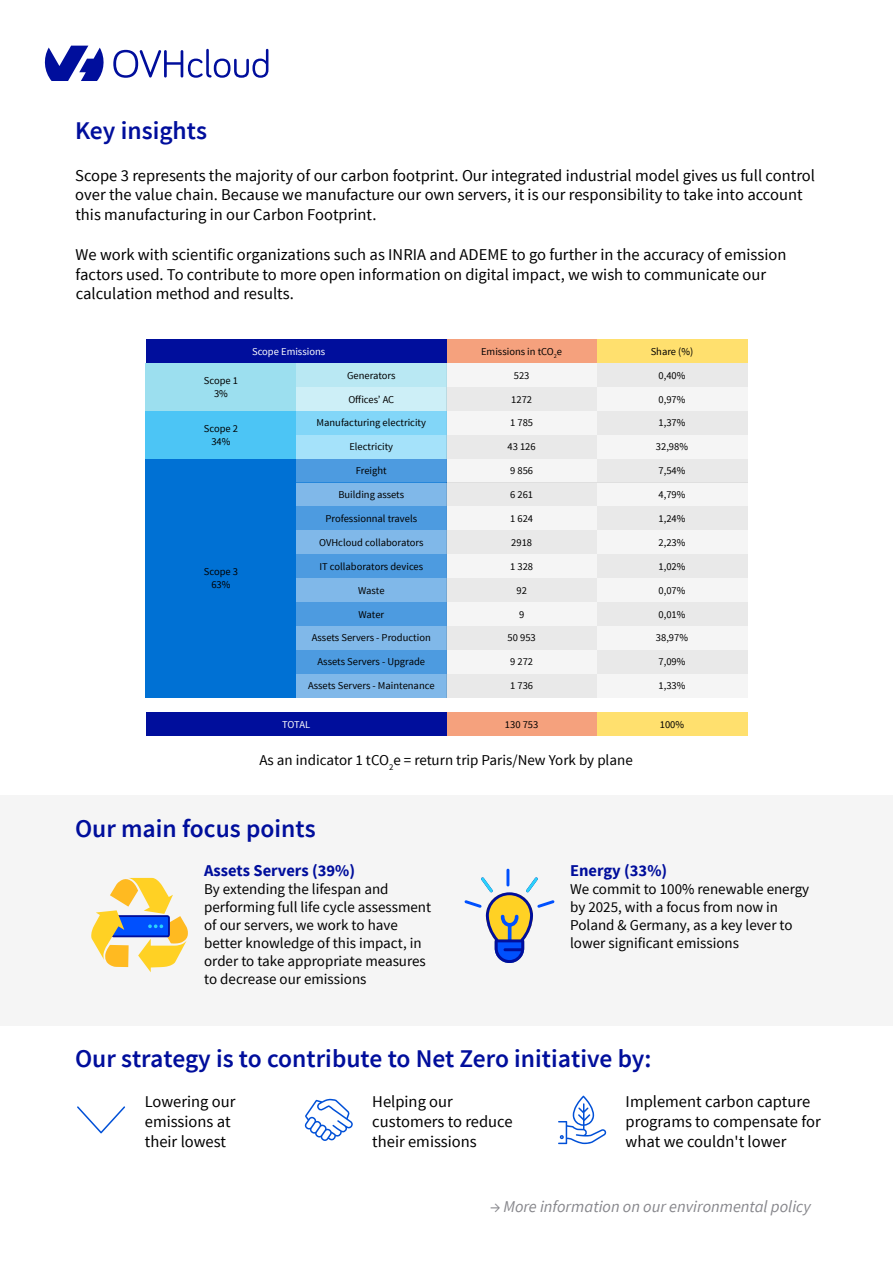
<style>
.page{position:relative;width:893px;height:1263px;background:#fff}
.page>*{position:absolute;margin:0;border:0;box-sizing:border-box;transform-origin:0 0}
.t1{font:600 25.5px "Source Sans Pro";color:#000e9c}
.t2{font:16.5px/19.8px "Source Sans Pro";color:#000}
.t3{font:italic 16.5px "Source Sans Pro";color:#87878c}
.t4{font:700 16.5px "Source Sans Pro";color:#000e9c}
.t5{font:15px/18px "Source Sans Pro";color:#000}
.t6{font:10.5px/12.6px "Source Sans Pro";color:#000;text-align:center}
.t7{font:10.5px "Source Sans Pro";color:#fff}
</style>
<div class="page">
<div style="left:0;top:795px;width:893px;height:230px;background:#f5f5f5"></div>
<div style="left:446px;top:712px;width:151px;height:24px;background:#f5a17d"></div>
<div style="left:597px;top:712px;width:150px;height:24px;background:#ffe06e"></div>
<div style="left:296px;top:459px;width:150px;height:23px;background:#4d9be0"></div>
<div style="left:296px;top:482px;width:150px;height:24px;background:#80b8e9"></div>
<div style="left:296px;top:506px;width:150px;height:24px;background:#4d9be0"></div>
<div style="left:296px;top:530px;width:150px;height:24px;background:#80b8e9"></div>
<div style="left:296px;top:554px;width:150px;height:24px;background:#4d9be0"></div>
<div style="left:296px;top:578px;width:150px;height:24px;background:#80b8e9"></div>
<div style="left:296px;top:602px;width:150px;height:24px;background:#4d9be0"></div>
<div style="left:296px;top:626px;width:150px;height:24px;background:#80b8e9"></div>
<div style="left:296px;top:650px;width:150px;height:24px;background:#4d9be0"></div>
<div style="left:296px;top:674px;width:150px;height:23px;background:#80b8e9"></div>
<div style="left:296px;top:411px;width:150px;height:24px;background:#82d6f8"></div>
<div style="left:296px;top:435px;width:150px;height:24px;background:#a5e2fa"></div>
<div style="left:296px;top:363px;width:150px;height:24px;background:#b9e8f3"></div>
<div style="left:296px;top:387px;width:150px;height:24px;background:#cdeff7"></div>
<div style="left:597px;top:339px;width:150px;height:24px;background:#ffe06e"></div>
<div style="left:446px;top:339px;width:151px;height:24px;background:#f5a17d"></div>
<div style="left:146px;top:363px;width:150px;height:48px;background:#9cdfef"></div>
<div style="left:146px;top:339px;width:300px;height:24px;background:#000e9c"></div>
<div style="left:146px;top:411px;width:150px;height:48px;background:#4cc5f5"></div>
<div style="left:146px;top:459px;width:150px;height:238px;background:#0071d4"></div>
<div style="left:146px;top:712px;width:300px;height:24px;background:#000e9c"></div>
<div style="left:597px;top:363px;width:150px;height:24px;background:#e9e9e9"></div>
<div style="left:597px;top:387px;width:150px;height:24px;background:#f5f5f5"></div>
<div style="left:597px;top:411px;width:150px;height:24px;background:#e9e9e9"></div>
<div style="left:597px;top:435px;width:150px;height:24px;background:#f5f5f5"></div>
<div style="left:597px;top:459px;width:150px;height:23px;background:#e9e9e9"></div>
<div style="left:597px;top:482px;width:150px;height:24px;background:#f5f5f5"></div>
<div style="left:597px;top:506px;width:150px;height:24px;background:#e9e9e9"></div>
<div style="left:597px;top:530px;width:150px;height:24px;background:#f5f5f5"></div>
<div style="left:597px;top:554px;width:150px;height:24px;background:#e9e9e9"></div>
<div style="left:597px;top:578px;width:150px;height:24px;background:#f5f5f5"></div>
<div style="left:597px;top:602px;width:150px;height:24px;background:#e9e9e9"></div>
<div style="left:597px;top:626px;width:150px;height:24px;background:#f5f5f5"></div>
<div style="left:597px;top:650px;width:150px;height:24px;background:#e9e9e9"></div>
<div style="left:597px;top:674px;width:150px;height:23px;background:#f5f5f5"></div>
<div style="left:446px;top:363px;width:151px;height:24px;background:#f5f5f5"></div>
<div style="left:446px;top:387px;width:151px;height:24px;background:#e9e9e9"></div>
<div style="left:446px;top:411px;width:151px;height:24px;background:#f5f5f5"></div>
<div style="left:446px;top:435px;width:151px;height:24px;background:#e9e9e9"></div>
<div style="left:446px;top:459px;width:151px;height:23px;background:#f5f5f5"></div>
<div style="left:446px;top:482px;width:151px;height:24px;background:#e9e9e9"></div>
<div style="left:446px;top:506px;width:151px;height:24px;background:#f5f5f5"></div>
<div style="left:446px;top:530px;width:151px;height:24px;background:#e9e9e9"></div>
<div style="left:446px;top:554px;width:151px;height:24px;background:#f5f5f5"></div>
<div style="left:446px;top:578px;width:151px;height:24px;background:#e9e9e9"></div>
<div style="left:446px;top:602px;width:151px;height:24px;background:#f5f5f5"></div>
<div style="left:446px;top:626px;width:151px;height:24px;background:#e9e9e9"></div>
<div style="left:446px;top:650px;width:151px;height:24px;background:#f5f5f5"></div>
<div style="left:446px;top:674px;width:151px;height:23px;background:#e9e9e9"></div>
<svg style="left:91px;top:878px;width:97px;height:94px"></svg>
<svg style="left:464px;top:869px;width:91px;height:94px"></svg>
<svg style="left:558px;top:1096px;width:48px;height:48px"></svg>
<svg style="left:305px;top:1099px;width:48px;height:42px"></svg>
<svg style="left:77px;top:1106px;width:48px;height:27px"></svg>
<svg style="left:44px;top:46px;width:60px;height:35px"></svg>
<svg style="left:113px;top:49px;width:155px;height:29px"></svg>
<h1 class="t1" style="left:75px;top:115px;width:134px">Key insights</h1>
<p class="t2" style="left:75px;top:166px;width:741px">Scope 3 represents the majority of our carbon footprint. Our integrated industrial model gives us full control over the value chain. Because we manufacture our own servers, it is our responsibility to take into account this manufacturing in our Carbon Footprint.</p>
<p class="t2" style="left:76px;top:245px;width:712px">We work with scientific organizations such as INRIA and ADEME to go further in the accuracy of emission factors used. To contribute to more open information on digital impact, we wish to communicate our calculation method and results.</p>
<p class="t6" style="left:204px;top:375px;width:36px">Scope 1<br>3%</p>
<p class="t6" style="left:204px;top:422px;width:36px">Scope 2<br>34%</p>
<p class="t6" style="left:204px;top:566px;width:36px">Scope 3<br>63%</p>
<p class="t7" style="left:252px;top:345px;width:75px">Scope Emissions</p>
<p class="t6" style="left:347px;top:369px;width:50px">Generators</p>
<p class="t6" style="left:348px;top:393px;width:47px">Offices’ AC</p>
<p class="t6" style="left:317px;top:417px;width:111px">Manufacturing electricity</p>
<p class="t6" style="left:349px;top:441px;width:45px">Electricity</p>
<p class="t6" style="left:356px;top:465px;width:32px">Freight</p>
<p class="t6" style="left:338px;top:488px;width:67px">Building assets</p>
<p class="t6" style="left:325px;top:512px;width:93px">Professionnal travels</p>
<p class="t6" style="left:319px;top:536px;width:106px">OVHcloud collaborators</p>
<p class="t6" style="left:319px;top:560px;width:105px">IT collaborators devices</p>
<p class="t6" style="left:358px;top:584px;width:28px">Waste</p>
<p class="t6" style="left:358px;top:608px;width:27px">Water</p>
<p class="t6" style="left:312px;top:632px;width:120px">Assets Servers - Production</p>
<p class="t6" style="left:318px;top:656px;width:109px">Assets Servers - Upgrade</p>
<p class="t6" style="left:308px;top:680px;width:128px">Assets Servers - Maintenance</p>
<p class="t7" style="left:282px;top:718px;width:30px">TOTAL</p>
<p class="t6" style="left:481px;top:345px;width:83px">Emissions in tCO<sub>2</sub>e</p>
<p class="t6" style="left:514px;top:369px;width:17px">523</p>
<p class="t6" style="left:511px;top:393px;width:22px">1272</p>
<p class="t6" style="left:510px;top:417px;width:24px">1 785</p>
<p class="t6" style="left:508px;top:441px;width:30px">43 126</p>
<p class="t6" style="left:510px;top:465px;width:24px">9 856</p>
<p class="t6" style="left:510px;top:488px;width:24px">6 261</p>
<p class="t6" style="left:510px;top:512px;width:24px">1 624</p>
<p class="t6" style="left:511px;top:536px;width:22px">2918</p>
<p class="t6" style="left:510px;top:560px;width:24px">1 328</p>
<p class="t6" style="left:516px;top:584px;width:12px">92</p>
<p class="t6" style="left:519px;top:608px;width:7px">9</p>
<p class="t6" style="left:508px;top:632px;width:30px">50 953</p>
<p class="t6" style="left:510px;top:656px;width:24px">9 272</p>
<p class="t6" style="left:510px;top:680px;width:24px">1 736</p>
<p class="t6" style="left:505px;top:718px;width:35px">130 753</p>
<p class="t5" style="left:259px;top:752px;width:375px">As an indicator 1 tCO<sub>2</sub>e = return trip Paris/New York by plane</p>
<p class="t6" style="left:651px;top:345px;width:44px">Share (%)</p>
<p class="t6" style="left:658px;top:369px;width:28px">0,40%</p>
<p class="t6" style="left:658px;top:393px;width:28px">0,97%</p>
<p class="t6" style="left:658px;top:417px;width:28px">1,37%</p>
<p class="t6" style="left:656px;top:441px;width:34px">32,98%</p>
<p class="t6" style="left:658px;top:465px;width:28px">7,54%</p>
<p class="t6" style="left:658px;top:488px;width:28px">4,79%</p>
<p class="t6" style="left:658px;top:512px;width:28px">1,24%</p>
<p class="t6" style="left:658px;top:536px;width:28px">2,23%</p>
<p class="t6" style="left:658px;top:560px;width:28px">1,02%</p>
<p class="t6" style="left:658px;top:584px;width:28px">0,07%</p>
<p class="t6" style="left:658px;top:608px;width:28px">0,01%</p>
<p class="t6" style="left:656px;top:632px;width:34px">38,97%</p>
<p class="t6" style="left:658px;top:656px;width:28px">7,09%</p>
<p class="t6" style="left:658px;top:680px;width:28px">1,33%</p>
<p class="t6" style="left:660px;top:718px;width:26px">100%</p>
<h1 class="t1" style="left:75px;top:812px;width:242px">Our main focus points</h1>
<p class="t4" style="left:204px;top:859px;width:152px">Assets Servers (39%)</p>
<p class="t5" style="left:204px;top:880px;width:229px">By extending the lifespan and performing full life cycle assessment of our servers, we work to have better knowledge of this impact, in order to take appropriate measures to decrease our emissions</p>
<p class="t4" style="left:570px;top:859px;width:99px">Energy (33%)</p>
<p class="t5" style="left:570px;top:880px;width:241px">We commit to 100% renewable energy by 2025, with a focus from now in<br>Poland &amp; Germany, as a key lever to lower significant emissions</p>
<h1 class="t1" style="left:75px;top:1043px;width:578px">Our strategy is to contribute to Net Zero initiative by:</h1>
<p class="t2" style="left:145px;top:1092px;width:92px">Lowering our emissions at their lowest</p>
<p class="t2" style="left:372px;top:1092px;width:142px">Helping our customers to reduce their emissions</p>
<p class="t2" style="left:626px;top:1092px;width:197px">Implement carbon capture programs to compensate for what we couldn't lower</p>
<p class="t3" style="left:490px;top:1196px;width:322px">→ More information on our environmental policy</p>
</div>
